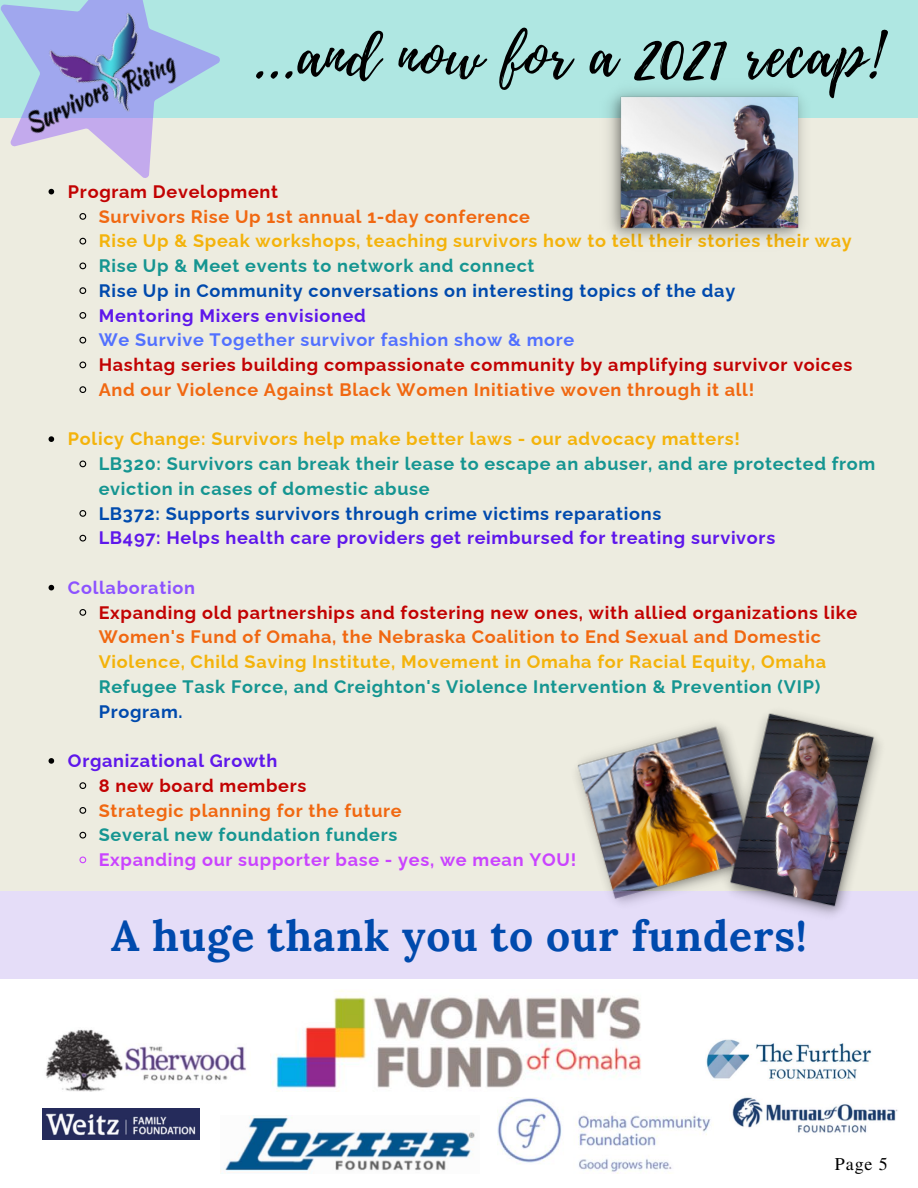
<style>
.page{position:relative;width:918px;height:1188px;background:#edece0}
.page>*{position:absolute;margin:0;border:0;box-sizing:border-box;transform-origin:0 0}
.t1{font:700 42.6px "Lora";letter-spacing:.02em;color:#004aad}
.t2{font:700 18px/24.8px "Raleway";letter-spacing:.04em;color:#159591}
.t3{font:700 18px "Raleway";letter-spacing:.04em;color:#f4b30b}
.t4{font:700 18px "Raleway";letter-spacing:.04em;color:#f16811}
.t5{font:700 18px "Raleway";letter-spacing:.04em;color:#c20202}
.t6{font:700 18px "Raleway";letter-spacing:.04em;color:#004aad}
.t7{font:700 18px "Raleway";letter-spacing:.04em;color:#5e17eb}
.t8{font:700 18px "Raleway";letter-spacing:.04em;color:#5271ff}
.t9{font:700 18px "Raleway";letter-spacing:.04em;color:#ca43ff}
.t10{font:700 18px "Raleway";letter-spacing:.04em;color:#8c52ff}
.t11{font:18px "Te X Gyre Termes";color:#000}
</style>
<div class="page">
<div style="left:0;top:0;width:918px;height:118px;background:#afe7e2"></div>
<svg style="left:119px;top:45px;width:101px;height:133px"></svg>
<svg style="left:256px;top:71px;width:8px;height:8px"></svg>
<svg style="left:270px;top:71px;width:8px;height:8px"></svg>
<svg style="left:285px;top:30px;width:99px;height:52px"></svg>
<svg style="left:398px;top:44px;width:89px;height:36px"></svg>
<svg style="left:499px;top:27px;width:76px;height:63px"></svg>
<svg style="left:589px;top:51px;width:32px;height:26px"></svg>
<svg style="left:634px;top:40px;width:93px;height:38px"></svg>
<svg style="left:746px;top:29px;width:142px;height:70px"></svg>
<img style="left:0;top:0;width:191px;height:156px">
<svg style="left:49px;top:189px;width:5px;height:5px"></svg>
<svg style="left:79px;top:213px;width:8px;height:7px"></svg>
<svg style="left:79px;top:237px;width:8px;height:8px"></svg>
<svg style="left:79px;top:262px;width:8px;height:8px"></svg>
<svg style="left:79px;top:287px;width:8px;height:7px"></svg>
<svg style="left:79px;top:312px;width:8px;height:7px"></svg>
<svg style="left:79px;top:336px;width:8px;height:8px"></svg>
<svg style="left:79px;top:361px;width:8px;height:8px"></svg>
<svg style="left:79px;top:386px;width:8px;height:7px"></svg>
<svg style="left:49px;top:436px;width:5px;height:6px"></svg>
<svg style="left:79px;top:460px;width:8px;height:8px"></svg>
<svg style="left:79px;top:510px;width:8px;height:7px"></svg>
<svg style="left:79px;top:534px;width:8px;height:8px"></svg>
<svg style="left:49px;top:585px;width:5px;height:5px"></svg>
<svg style="left:79px;top:609px;width:8px;height:7px"></svg>
<svg style="left:49px;top:758px;width:5px;height:6px"></svg>
<svg style="left:79px;top:782px;width:8px;height:7px"></svg>
<svg style="left:79px;top:807px;width:8px;height:7px"></svg>
<svg style="left:79px;top:831px;width:8px;height:8px"></svg>
<svg style="left:79px;top:856px;width:8px;height:8px"></svg>
<div style="left:0;top:892px;width:918px;height:296px;background:#fff"></div>
<img style="left:270px;top:990px;width:371px;height:101px">
<img style="left:43px;top:1108px;width:156px;height:32px">
<img style="left:225px;top:1117px;width:250px;height:54px">
<img style="left:706px;top:1039px;width:166px;height:41px">
<img style="left:732px;top:1097px;width:166px;height:36px">
<img style="left:498px;top:1098px;width:213px;height:75px">
<img style="left:45px;top:1029px;width:201px;height:63px">
<img style="left:562px;top:724px;width:151px;height:168px">
<div style="left:0;top:892px;width:918px;height:87px;background:#e5ddf8"></div>
<img style="left:713px;top:712px;width:182px;height:204px">
<img style="left:608px;top:78px;width:204px;height:162px">
<p class="t5" style="left:68px;top:181px;width:212px">Program Development</p>
<p class="t4" style="left:99px;top:206px;width:433px">Survivors Rise Up 1st annual 1-day conference</p>
<p class="t3" style="left:99px;top:230px;width:755px">Rise Up &amp; Speak workshops, teaching survivors how to tell their stories their way</p>
<p class="t2" style="left:99px;top:253px;width:437px">Rise Up &amp; Meet events to network and connect</p>
<p class="t6" style="left:99px;top:280px;width:638px">Rise Up in Community conversations on interesting topics of the day</p>
<p class="t7" style="left:99px;top:305px;width:269px">Mentoring Mixers envisioned</p>
<p class="t8" style="left:99px;top:329px;width:477px">We Survive Together survivor fashion show &amp; more</p>
<p class="t5" style="left:99px;top:354px;width:755px">Hashtag series building compassionate community by amplifying survivor voices</p>
<p class="t4" style="left:99px;top:379px;width:657px">And our Violence Against Black Women Initiative woven through it all!</p>
<p class="t3" style="left:68px;top:428px;width:674px">Policy Change: Survivors help make better laws - our advocacy matters!</p>
<p class="t2" style="left:99px;top:451px;width:778px">LB320: Survivors can break their lease to escape an abuser, and are protected from eviction in cases of domestic abuse</p>
<p class="t6" style="left:99px;top:503px;width:564px">LB372: Supports survivors through crime victims reparations</p>
<p class="t7" style="left:99px;top:527px;width:678px">LB497: Helps health care providers get reimbursed for treating survivors</p>
<p class="t10" style="left:68px;top:577px;width:128px">Collaboration</p>
<p class="t5" style="left:99px;top:602px;width:760px">Expanding old partnerships and fostering new ones, with allied organizations like</p>
<p class="t4" style="left:99px;top:626px;width:724px">Women's Fund of Omaha, the Nebraska Coalition to End Sexual and Domestic</p>
<p class="t3" style="left:99px;top:651px;width:729px">Violence, Child Saving Institute, Movement in Omaha for Racial Equity, Omaha</p>
<p class="t2" style="left:99px;top:674px;width:723px">Refugee Task Force, and Creighton's Violence Intervention &amp; Prevention (VIP)</p>
<p class="t6" style="left:99px;top:701px;width:85px">Program.</p>
<p class="t7" style="left:68px;top:750px;width:211px">Organizational Growth</p>
<p class="t5" style="left:99px;top:775px;width:209px">8 new board members</p>
<p class="t4" style="left:99px;top:800px;width:305px">Strategic planning for the future</p>
<p class="t2" style="left:99px;top:823px;width:300px">Several new foundation funders</p>
<p class="t9" style="left:99px;top:849px;width:479px">Expanding our supporter base - yes, we mean YOU!</p>
<h1 class="t1" style="left:111px;top:908px;width:697px">A huge thank you to our funders!</h1>
<p class="t11" style="left:835px;top:1151px;width:54px">Page 5</p>
</div>
